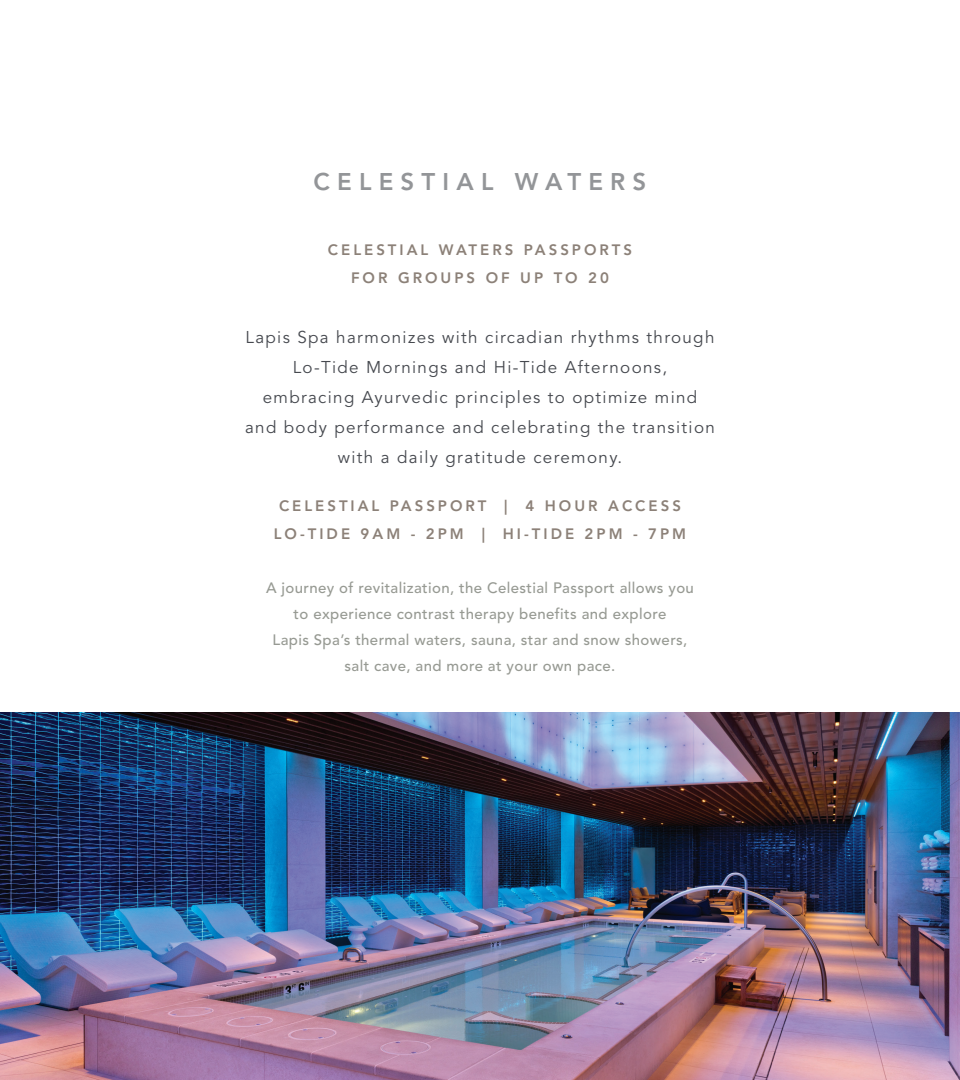
<style>
.page{position:relative;width:960px;height:1080px;background:#fff}
.page>*{position:absolute;margin:0;border:0;box-sizing:border-box;transform-origin:0 0}
.t1{font:800 24px "Avenir LT Std";letter-spacing:.3em;color:#939598}
.t2{font:17px/30px "Avenir LT Std";letter-spacing:.08em;color:#46494f;text-align:center}
.t3{font:500 15px/26px "Avenir LT Std";letter-spacing:.025em;color:#979a93;text-align:center}
.t4{font:800 15px/28px "Avenir LT Std";letter-spacing:.2em;color:#8c8178;text-align:center}
</style>
<div class="page">
<img style="left:0;top:712px;width:960px;height:368px">
<h1 class="t1" style="left:314px;top:168px;width:334px">CELESTIAL WATERS</h1>
<p class="t4" style="left:328px;top:236px;width:306px">CELESTIAL WATERS PASSPORTS<br>FOR GROUPS OF UP TO 20</p>
<p class="t2" style="left:245px;top:323px;width:471px">Lapis Spa harmonizes with circadian rhythms through Lo-Tide Mornings and Hi-Tide Afternoons, embracing Ayurvedic principles to optimize mind and body performance and celebrating the transition with a daily gratitude ceremony.</p>
<p class="t4" style="left:274px;top:492px;width:414px">CELESTIAL PASSPORT | 4 HOUR ACCESS<br>LO-TIDE 9AM - 2PM | HI-TIDE 2PM - 7PM</p>
<p class="t3" style="left:266px;top:576px;width:429px">A journey of revitalization, the Celestial Passport allows you to experience contrast therapy benefits and explore<br>Lapis Spa’s thermal waters, sauna, star and snow showers, salt cave, and more at your own pace.</p>
</div>
